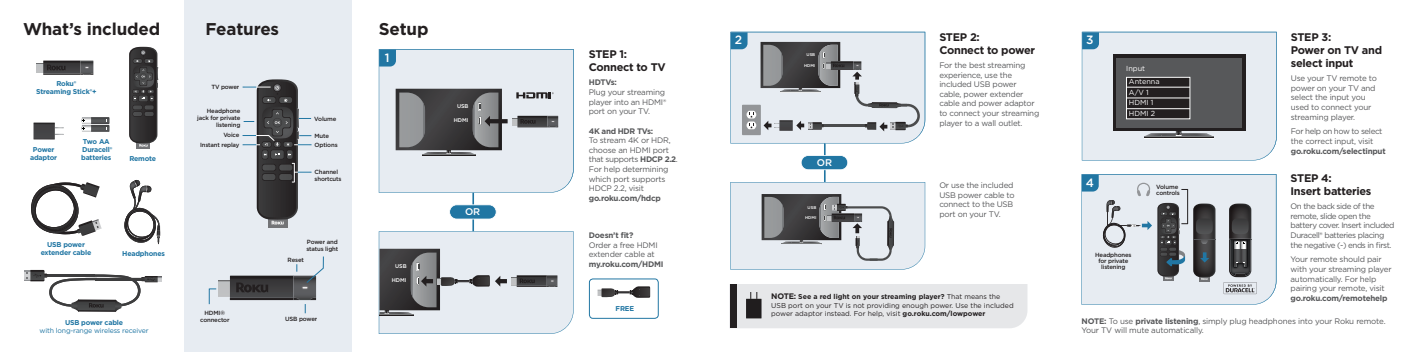
<style>
.page{position:relative;width:1406px;height:352px;background:#fff}
.page>*{position:absolute;margin:0;border:0;box-sizing:border-box;transform-origin:0 0}
.t1{font:700 17px "Gotham";letter-spacing:-.01em;color:#231f20}
.t2{font:500 12px "Gotham";color:#fff}
.t3{font:700 11px/13.2px "Gotham";letter-spacing:-.025em;color:#231f20}
.t4{font:500 9.7px "Gotham";color:#fff}
.t5{font:8px/9.6px "Gotham";letter-spacing:-.025em;color:#57585a}
.t6{font:8px/9.6px "Gotham";letter-spacing:-.05em;color:#57585a}
.t7{font:700 8px "Gotham";letter-spacing:-.025em;color:#57585a}
.t8{font:8px/9.6px "Gotham";letter-spacing:-.045em;color:#57585a}
.t9{font:7.3px/10.4px "Gotham";color:#fff}
.t10{font:7px/8.4px "Gotham";color:#231f20}
.t11{font:700 7px/8px "Gotham";letter-spacing:-.025em;color:#2176a3;text-align:center}
.t12{font:7px "Gotham";letter-spacing:-.025em;color:#2176a3}
.t13{font:500 6px/7px "Gotham";letter-spacing:-.025em;color:#231f20}
.t14{font:500 5.4px "Gotham";color:#fff}
.t15{font:500 4.1px "Gotham";color:#fff}
.s1{font-weight:700}
.s2{font-weight:700;font-size:8px}
</style>
<div class="page">
<div style="left:379px;top:49px;width:194px;height:143px;background:#e7ecf2"></div>
<svg style="left:379px;top:50px;width:17px;height:16px"></svg>
<div style="left:185px;top:0;width:167px;height:351px;background:#e7ecf2"></div>
<div style="left:824px;top:143px;width:1px;height:38px;border:1px solid #2176a3"></div>
<svg style="left:801px;top:155px;width:47px;height:15px"></svg>
<svg style="left:731px;top:32px;width:194px;height:111px;background:#e2e9f0"></svg>
<div style="left:1082px;top:32px;width:194px;height:128px;background:#e7ecf2"></div>
<div style="left:1082px;top:174px;width:194px;height:130px;background:#e7ecf2"></div>
<svg style="left:1082px;top:32px;width:17px;height:17px"></svg>
<div style="left:472px;top:192px;width:2px;height:39px;border:1px solid #2176a3"></div>
<svg style="left:449px;top:204px;width:47px;height:15px"></svg>
<svg style="left:268px;top:224px;width:19px;height:3px"></svg>
<svg style="left:137px;top:146px;width:13px;height:2px"></svg>
<svg style="left:129px;top:47px;width:29px;height:99px;background:#444344"></svg>
<svg style="left:37px;top:60px;width:57px;height:15px"></svg>
<svg style="left:219px;top:280px;width:11px;height:16px"></svg>
<svg style="left:81px;top:117px;width:29px;height:15px"></svg>
<svg style="left:33px;top:122px;width:31px;height:17px"></svg>
<svg style="left:209px;top:288px;width:8px;height:16px"></svg>
<svg style="left:230px;top:256px;width:94px;height:57px"></svg>
<hr style="left:422px;top:155px;width:53px;height:1px;background:#e6ebf2">
<svg style="left:379px;top:231px;width:194px;height:102px;background:#c1c5ca"></svg>
<svg style="left:597px;top:286px;width:53px;height:11px"></svg>
<div style="left:589px;top:278px;width:69px;height:40px;border:1px solid #2176a3;border-radius:4px"></div>
<svg style="left:730px;top:182px;width:195px;height:87px;background:#bfc3c9"></svg>
<hr style="left:1144px;top:137px;width:69px;height:1px;background:#e6ebf2">
<svg style="left:1144px;top:131px;width:69px;height:5px"></svg>
<hr style="left:1144px;top:136px;width:69px;height:1px;background:#787a7b">
<div style="left:1113px;top:54px;width:133px;height:77px;background:#231f20"></div>
<div style="left:1116px;top:58px;width:126px;height:69px;background:#57585a"></div>
<div style="left:1126px;top:77px;width:63px;height:42px;background:#231f20"></div>
<div style="left:1126px;top:77px;width:64px;height:42px;border:1px solid #fff"></div>
<hr style="left:1126px;top:87px;width:63px;height:1px;background:#fff">
<hr style="left:1126px;top:98px;width:63px;height:1px;background:#fff">
<hr style="left:1126px;top:108px;width:63px;height:1px;background:#fff">
<svg style="left:24px;top:269px;width:137px;height:42px"></svg>
<svg style="left:31px;top:182px;width:71px;height:54px"></svg>
<svg style="left:730px;top:32px;width:190px;height:103px;background:#bac0c6"></svg>
<div style="left:729px;top:284px;width:298px;height:44px;background:#e6e7e9"></div>
<div style="left:746px;top:298px;width:15px;height:20px;background:#201d1e"></div>
<svg style="left:1199px;top:277px;width:10px;height:4px"></svg>
<svg style="left:1201px;top:277px;width:7px;height:2px"></svg>
<img style="left:1193px;top:271px;width:22px;height:6px">
<svg style="left:1223px;top:203px;width:33px;height:91px;background:#9a9ca0"></svg>
<img style="left:1230px;top:239px;width:20px;height:36px">
<svg style="left:1193px;top:203px;width:22px;height:68px"></svg>
<div style="left:1163px;top:275px;width:10px;height:5px;background:#7e7f82"></div>
<svg style="left:124px;top:180px;width:36px;height:64px"></svg>
<svg style="left:242px;top:79px;width:69px;height:145px"></svg>
<hr style="left:1187px;top:189px;width:1px;height:35px;background:#231f20">
<svg style="left:1081px;top:174px;width:106px;height:105px;background:#bfc7ce"></svg>
<svg style="left:396px;top:89px;width:163px;height:66px;background:#86878b"></svg>
<h1 class="t1" style="left:23px;top:18px;width:139px">What’s included</h1>
<h1 class="t1" style="left:379px;top:18px;width:51px">Setup</h1>
<h1 class="t1" style="left:206px;top:18px;width:75px">Features</h1>
<p class="t11" style="left:36px;top:79px;width:62px">Roku®<br>Streaming Stick®+</p>
<p class="t11" style="left:30px;top:145px;width:29px">Power adaptor</p>
<p class="t11" style="left:81px;top:137px;width:33px;text-align:left">Two AA<br>Duracell® batteries</p>
<p class="t11" style="left:129px;top:154px;width:28px">Remote</p>
<p class="t13" style="left:211px;top:83px;width:30px">TV power</p>
<p class="t13" style="left:197px;top:107px;width:45px;text-align:right">Headphone jack for private listening</p>
<p class="t13" style="left:223px;top:131px;width:18px">Voice</p>
<p class="t13" style="left:200px;top:141px;width:41px">Instant replay</p>
<p class="t13" style="left:314px;top:115px;width:24px">Volume</p>
<p class="t13" style="left:314px;top:132px;width:16px">Mute</p>
<p class="t13" style="left:314px;top:168px;width:28px">Channel shortcuts</p>
<p class="t13" style="left:314px;top:141px;width:25px">Options</p>
<p class="t11" style="left:41px;top:240px;width:52px">USB power extender cable</p>
<p class="t13" style="left:306px;top:238px;width:33px">Power and status light</p>
<p class="t11" style="left:122px;top:249px;width:44px">Headphones</p>
<p class="t13" style="left:287px;top:256px;width:18px">Reset</p>
<p class="t11" style="left:65px;top:317px;width:60px">USB power cable</p>
<p class="t12" style="left:40px;top:325px;width:110px">with long-range wireless receiver</p>
<p class="t13" style="left:200px;top:309px;width:31px;text-align:center">HDMI® connector</p>
<p class="t13" style="left:285px;top:314px;width:34px">USB power</p>
<h2 class="t2" style="left:385px;top:51px;width:6px">1</h2>
<p class="t14" style="left:395px;top:262px;width:13px">USB</p>
<p class="t14" style="left:392px;top:276px;width:16px">HDMI</p>
<p class="t14" style="left:457px;top:102px;width:13px">USB</p>
<p class="t14" style="left:454px;top:116px;width:16px">HDMI</p>
<p class="t4" style="left:465px;top:206px;width:17px">OR</p>
<h3 class="t3" style="left:589px;top:47px;width:78px">STEP 1:<br>Connect to TV</h3>
<p class="t7" style="left:589px;top:77px;width:30px">HDTVs:</p>
<p class="t5" style="left:589px;top:87px;width:79px">Plug your streaming player into an HDMI® port on your TV.</p>
<p class="t7" style="left:589px;top:125px;width:66px">4K and HDR TVs:</p>
<p class="t5" style="left:589px;top:135px;width:91px">To stream 4K or HDR, choose an HDMI port that supports <span class="s1">HDCP 2.2</span>.<br>For help determining which port supports<br>HDCP 2.2, visit</p>
<p class="t7" style="left:589px;top:192px;width:74px">go.roku.com/hdcp</p>
<p class="t7" style="left:589px;top:230px;width:46px">Doesn’t fit?</p>
<p class="t5" style="left:589px;top:239px;width:70px">Order a free HDMI extender cable at</p>
<p class="t7" style="left:589px;top:258px;width:76px">my.roku.com/HDMI</p>
<p class="t11" style="left:615px;top:304px;width:20px">FREE</p>
<h2 class="t2" style="left:734px;top:33px;width:9px">2</h2>
<p class="t15" style="left:806px;top:52px;width:10px">USB</p>
<p class="t15" style="left:804px;top:63px;width:13px">HDMI</p>
<p class="t4" style="left:816px;top:157px;width:17px">OR</p>
<p class="t15" style="left:807px;top:204px;width:10px">USB</p>
<p class="t15" style="left:805px;top:215px;width:13px">HDMI</p>
<h3 class="t3" style="left:939px;top:30px;width:97px">STEP 2:<br>Connect to power</h3>
<p class="t5" style="left:939px;top:60px;width:101px">For the best streaming experience, use the included USB power cable, power extender cable and power adaptor to connect your streaming player to a wall outlet.</p>
<p class="t5" style="left:939px;top:180px;width:77px">Or use the included<br>USB power cable to connect to the USB port on your TV.</p>
<p class="t10" style="left:771px;top:292px;width:244px"><span class="s2">NOTE:</span> <span class="s1">See a red light on your streaming player?</span> That means the<br>USB port on your TV is not providing enough power. Use the included power adaptor instead. For help, visit <span class="s1">go.roku.com/lowpower</span></p>
<h2 class="t2" style="left:1086px;top:33px;width:9px">3</h2>
<h2 class="t2" style="left:1085px;top:175px;width:10px">4</h2>
<p class="t9" style="left:1126px;top:63px;width:20px">Input</p>
<p class="t9" style="left:1129px;top:76px;width:32px">Antenna<br>A/V 1<br>HDMI 1<br>HDMI 2</p>
<p class="t13" style="left:1156px;top:183px;width:25px;line-height:6px">Volume controls</p>
<p class="t13" style="left:1095px;top:252px;width:38px;line-height:6px;text-align:center">Headphones for private listening</p>
<h3 class="t3" style="left:1290px;top:30px;width:93px">STEP 3:<br>Power on TV and select input</h3>
<p class="t5" style="left:1290px;top:73px;width:88px">Use your TV remote to power on your TV and select the input you used to connect your streaming player.</p>
<p class="t8" style="left:1290px;top:126px;width:93px">For help on how to select the correct input, visit</p>
<p class="t7" style="left:1290px;top:145px;width:96px">go.roku.com/selectinput</p>
<h3 class="t3" style="left:1290px;top:171px;width:82px">STEP 4:<br>Insert batteries</h3>
<p class="t6" style="left:1290px;top:201px;width:106px">On the back side of the remote, slide open the battery cover. Insert included<br>Duracell® batteries placing the negative (-) ends in first.</p>
<p class="t5" style="left:1290px;top:254px;width:103px">Your remote should pair with your streaming player automatically. For help pairing your remote, visit</p>
<p class="t7" style="left:1290px;top:292px;width:98px">go.roku.com/remotehelp</p>
<p class="t5" style="left:1081px;top:315px;width:306px"><span class="s1">NOTE:</span> To use <span class="s1">private listening</span>, simply plug headphones into your Roku remote.<br>Your TV will mute automatically.</p>
</div>
